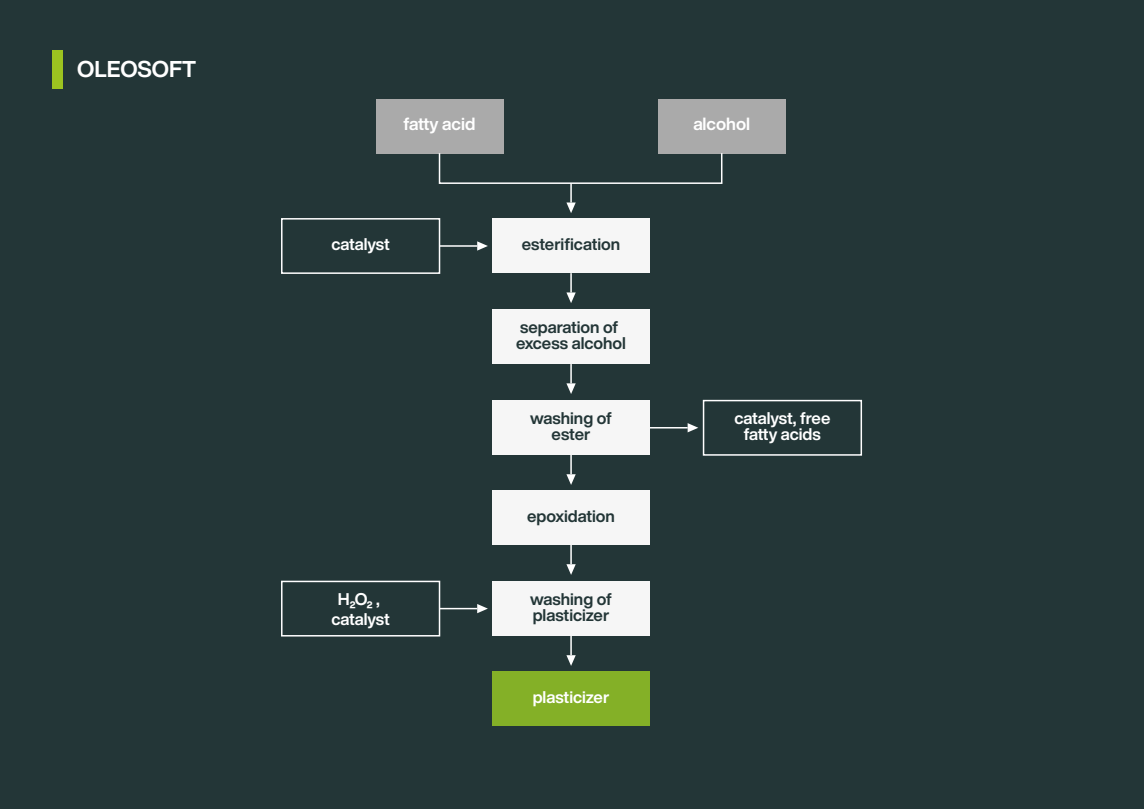
<style>
.page{position:relative;width:1144px;height:810px;background:#fff}
.page>*{position:absolute;margin:0;border:0;box-sizing:border-box;transform-origin:0 0}
.t1{font:700 22.5px "Helvetica Now Display";color:#fff}
.t2{font:700 17.4px "Helvetica Now Display";color:#fff}
.t3{font:700 16.65px/15.5px "Helvetica Now Display";color:#233637}
.t4{font:700 16.65px/15.5px "Helvetica Now Display";letter-spacing:-.005em;color:#fff;text-align:center}
</style>
<div class="page">
<div style="left:0;top:0;width:1144px;height:809px;background:#233637"></div>
<div style="left:52px;top:51px;width:11px;height:38px;background:#9cc320"></div>
<div style="left:492px;top:219px;width:158px;height:54px;background:#f6f6f6"></div>
<div style="left:281px;top:218px;width:159px;height:56px;border:2px solid #fff"></div>
<div style="left:376px;top:99px;width:127px;height:54px;background:#aaa"></div>
<div style="left:658px;top:99px;width:127px;height:54px;background:#aaa"></div>
<hr style="left:570px;top:183px;width:2px;height:20px;background:#fff">
<svg style="left:566px;top:203px;width:10px;height:10px"></svg>
<div style="left:492px;top:491px;width:158px;height:54px;background:#f6f6f6"></div>
<svg style="left:566px;top:455px;width:10px;height:30px"></svg>
<div style="left:492px;top:672px;width:158px;height:54px;background:#84b027"></div>
<svg style="left:566px;top:636px;width:10px;height:30px"></svg>
<div style="left:492px;top:310px;width:158px;height:54px;background:#f6f6f6"></div>
<svg style="left:566px;top:273px;width:10px;height:30px"></svg>
<hr style="left:440px;top:245px;width:37px;height:2px;background:#fff">
<svg style="left:477px;top:241px;width:11px;height:10px"></svg>
<div style="left:703px;top:400px;width:159px;height:56px;border:2px solid #fff"></div>
<hr style="left:650px;top:427px;width:38px;height:2px;background:#fff">
<svg style="left:688px;top:423px;width:10px;height:9px"></svg>
<div style="left:281px;top:581px;width:159px;height:56px;border:2px solid #fff"></div>
<hr style="left:440px;top:608px;width:37px;height:1px;background:#fff">
<svg style="left:477px;top:604px;width:11px;height:9px"></svg>
<div style="left:492px;top:581px;width:158px;height:55px;background:#f6f6f6"></div>
<svg style="left:566px;top:545px;width:10px;height:30px"></svg>
<div style="left:492px;top:401px;width:158px;height:54px;background:#f6f6f6"></div>
<svg style="left:566px;top:364px;width:10px;height:30px"></svg>
<div style="left:439px;top:152px;width:283px;height:32px;border:2px solid #fff"></div>
<h1 class="t1" style="left:77px;top:53px;width:121px">OLEOSOFT</h1>
<p class="t2" style="left:404px;top:112px;width:73px">fatty acid</p>
<p class="t2" style="left:693px;top:112px;width:58px">alcohol</p>
<p class="t4" style="left:331px;top:237px;width:60px">catalyst</p>
<p class="t3" style="left:522px;top:237px;width:100px">esterification</p>
<p class="t3" style="left:516px;top:320px;width:111px">separation of excess alcohol</p>
<p class="t3" style="left:530px;top:411px;width:83px;text-align:center">washing of ester</p>
<p class="t3" style="left:527px;top:508px;width:89px">epoxidation</p>
<p class="t4" style="left:331px;top:589px;width:60px;line-height:19.6px">H2O2 , catalyst</p>
<p class="t3" style="left:530px;top:592px;width:83px">washing of plasticizer</p>
<p class="t4" style="left:533px;top:689px;width:78px">plasticizer</p>
<p class="t4" style="left:734px;top:411px;width:98px">catalyst, free fatty acids</p>
</div>
